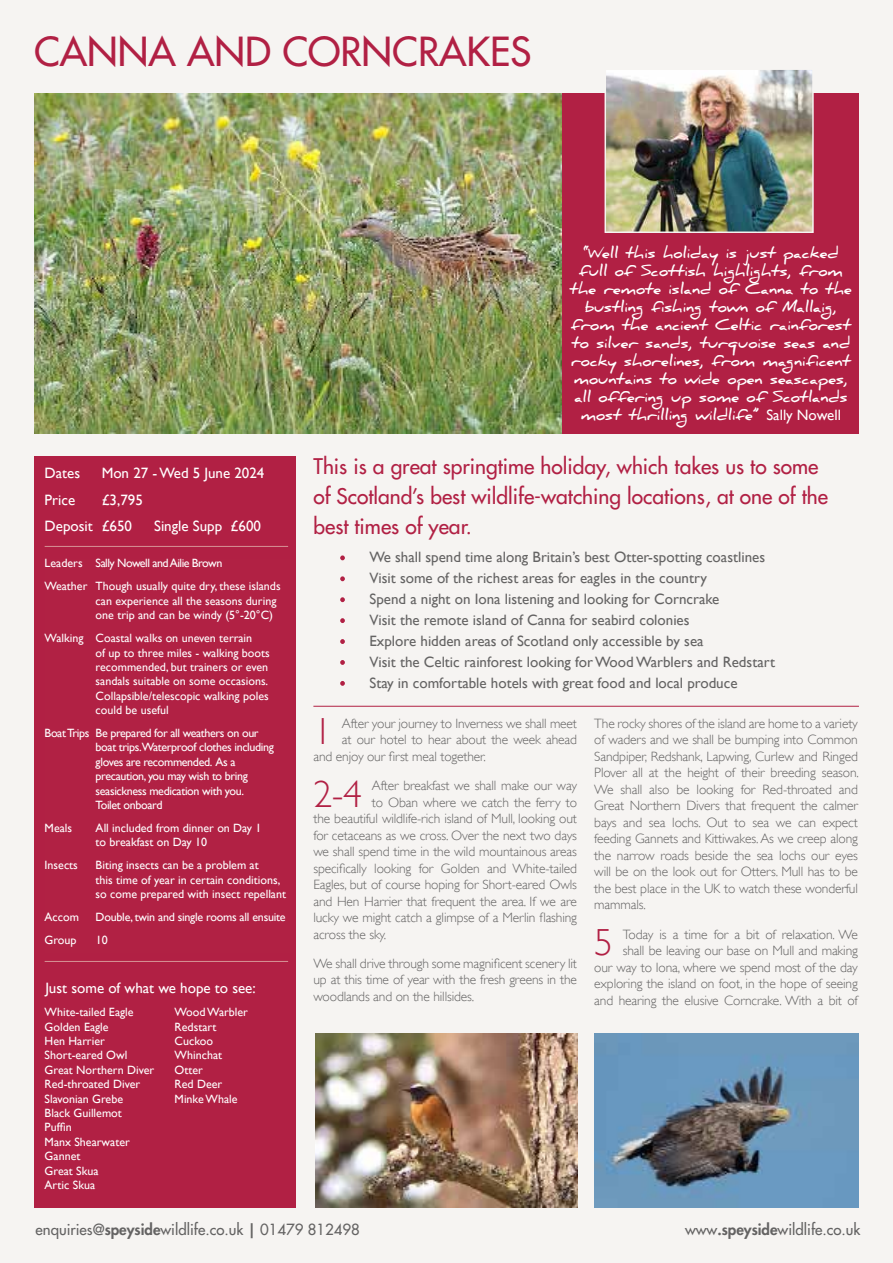
<style>
.page{position:relative;width:893px;height:1263px;background:#f6f4f2}
.page>*{position:absolute;margin:0;border:0;box-sizing:border-box;transform-origin:0 0}
.t1{font:500 39px "Futura Std";color:#b12044}
.t2{font:300 37.65px "Gill Sans";color:#b12044}
.t3{font:500 21px/30px "Futura Std";color:#b12044}
.t4{font:15px/21px "Gill Sans";color:#646363}
.t5{font:700 15px/18px "Daniel";color:#fff;text-align:center}
.t6{font:15px/26.5px "Gill Sans";color:#fff}
.t7{font:500 15px "Futura Std";color:#646363}
.t8{font:300 13.5px/16.5px "Gill Sans";letter-spacing:-.01em;color:#646363;text-align:justify}
.t9{font:12px/14.4px "Gill Sans";color:#fff}
.t10{font:12px/14.4px "Gill Sans";letter-spacing:-.03em;color:#fff}
.t11{font:12px "Gill Sans";letter-spacing:-.02em;color:#fff}
.s1{font-family:"Gill Sans";font-weight:400}
.s2{font-weight:800}
</style>
<div class="page">
<div style="left:34px;top:456px;width:262px;height:752px;background:#b12044"></div>
<img style="left:34px;top:94px;width:529px;height:340px">
<div style="left:563px;top:94px;width:296px;height:340px;background:#b12044"></div>
<hr style="left:45px;top:546px;width:243px;height:1px;background:#d69396">
<svg style="left:340px;top:681px;width:5px;height:5px"></svg>
<svg style="left:340px;top:660px;width:5px;height:5px"></svg>
<svg style="left:340px;top:639px;width:5px;height:5px"></svg>
<svg style="left:340px;top:618px;width:5px;height:5px"></svg>
<svg style="left:340px;top:597px;width:5px;height:5px"></svg>
<svg style="left:340px;top:576px;width:5px;height:5px"></svg>
<svg style="left:340px;top:555px;width:5px;height:5px"></svg>
<hr style="left:313px;top:706px;width:546px;height:1px;background:#b12044">
<hr style="left:45px;top:961px;width:243px;height:1px;background:#d69396">
<img style="left:607px;top:70px;width:205px;height:161px">
<div style="left:605px;top:68px;width:209px;height:165px;border:1px solid #f6f4f2"></div>
<img style="left:316px;top:1033px;width:261px;height:175px">
<img style="left:595px;top:1033px;width:263px;height:175px">
<h1 class="t1" style="left:34px;top:27px;width:499px">CANNA AND CORNCRAKES</h1>
<p class="t5" style="left:570px;top:244px;width:283px">“Well this holiday is just packed full of Scottish highlights, from the remote island of Canna to the bustling fishing town of Mallaig, from the ancient Celtic rainforest to silver sands, turquoise seas and rocky shorelines, from magnificent mountains to wide open seascapes, all offering up some of Scotlands most thrilling wildlife” <span class="s1">Sally Nowell</span></p>
<p class="t6" style="left:45px;top:460px;width:37px">Dates</p>
<p class="t6" style="left:102px;top:460px;width:164px">Mon 27 - Wed 5 June 2024</p>
<p class="t6" style="left:45px;top:487px;width:32px">Price</p>
<p class="t6" style="left:45px;top:487px;width:100px;text-indent:57px">£3,795<br>Deposit £650</p>
<p class="t6" style="left:154px;top:513px;width:108px">Single Supp £600</p>
<p class="t9" style="left:45px;top:552px;width:237px;line-height:23px">Leaders Sally Nowell and Ailie Brown<br>Weather Though usually quite dry, these islands</p>
<p class="t9" style="left:96px;top:594px;width:182px">can experience all the seasons during one trip and can be windy (5°-20°C)</p>
<p class="t9" style="left:96px;top:631px;width:176px;text-indent:-51px">Walking Coastal walks on uneven terrain<br>of up to three miles - walking boots recommended, but trainers or even sandals suitable on some occasions.<br>Collapsible/telescopic walking poles could be useful</p>
<p class="t10" style="left:96px;top:726px;width:180px;text-indent:-51px">Boat Trips Be prepared for all weathers on our boat trips.Waterproof clothes including gloves are recommended. As a precaution, you may wish to bring seasickness medication with you.<br>Toilet onboard</p>
<p class="t9" style="left:45px;top:821px;width:29px">Meals</p>
<p class="t9" style="left:96px;top:821px;width:167px">All included from dinner on Day 1 to breakfast on Day 10</p>
<p class="t9" style="left:45px;top:858px;width:35px">Insects</p>
<p class="t9" style="left:96px;top:858px;width:192px">Biting insects can be a problem at<br>this time of year in certain conditions, so come prepared with insect repellant</p>
<p class="t9" style="left:45px;top:910px;width:36px">Accom</p>
<p class="t11" style="left:96px;top:910px;width:192px">Double, twin and single rooms all ensuite</p>
<p class="t9" style="left:45px;top:933px;width:33px">Group</p>
<p class="t9" style="left:96px;top:933px;width:13px">10</p>
<p class="t6" style="left:45px;top:975px;width:212px">Just some of what we hope to see:</p>
<p class="t9" style="left:45px;top:1005px;width:111px">White-tailed Eagle<br>Golden Eagle<br>Hen Harrier<br>Short-eared Owl<br>Great Northern Diver<br>Red-throated Diver<br>Slavonian Grebe<br>Black Guillemot<br>Puffin<br>Manx Shearwater<br>Gannet<br>Great Skua<br>Artic Skua</p>
<p class="t9" style="left:175px;top:1005px;width:75px">Wood Warbler<br>Redstart<br>Cuckoo<br>Whinchat<br>Otter<br>Red Deer<br>Minke Whale</p>
<h3 class="t3" style="left:313px;top:451px;width:516px">This is a great springtime holiday, which takes us to some of Scotland’s best wildlife-watching locations, at one of the best times of year.</h3>
<p class="t4" style="left:369px;top:546px;width:407px">We shall spend time along Britain’s best Otter-spotting coastlines Visit some of the richest areas for eagles in the country<br>Spend a night on Iona listening and looking for Corncrake<br>Visit the remote island of Canna for seabird colonies<br>Explore hidden areas of Scotland only accessible by sea<br>Visit the Celtic rainforest looking for Wood Warblers and Redstart Stay in comfortable hotels with great food and local produce</p>
<h2 class="t2" style="left:313px;top:710px;width:20px">1</h2>
<p class="t8" style="left:342px;top:715px;width:237px">After your journey to Inverness we shall meet</p>
<p class="t8" style="left:342px;top:731px;width:237px">at our hotel to hear about the week ahead</p>
<p class="t8" style="left:313px;top:748px;width:174px">and enjoy our first meal together.</p>
<h2 class="t2" style="left:313px;top:772px;width:50px">2-4</h2>
<p class="t8" style="left:372px;top:777px;width:207px">After breakfast we shall make our way</p>
<p class="t8" style="left:372px;top:794px;width:207px">to Oban where we catch the ferry to</p>
<p class="t8" style="left:313px;top:810px;width:265px">the beautiful wildlife-rich island of Mull, looking out</p>
<p class="t8" style="left:313px;top:827px;width:265px">for cetaceans as we cross. Over the next two days</p>
<p class="t8" style="left:313px;top:843px;width:265px">we shall spend time in the wild mountainous areas</p>
<p class="t8" style="left:313px;top:860px;width:265px">specifically looking for Golden and White-tailed</p>
<p class="t8" style="left:313px;top:876px;width:265px">Eagles, but of course hoping for Short-eared Owls</p>
<p class="t8" style="left:313px;top:893px;width:265px">and Hen Harrier that frequent the area. If we are</p>
<p class="t8" style="left:313px;top:909px;width:265px">lucky we might catch a glimpse of a Merlin flashing</p>
<p class="t8" style="left:313px;top:926px;width:74px">across the sky.</p>
<p class="t8" style="left:313px;top:955px;width:265px">We shall drive through some magnificent scenery lit up at this time of year with the fresh greens in the woodlands and on the hillsides.</p>
<p class="t8" style="left:594px;top:715px;width:266px">The rocky shores of the island are home to a variety of waders and we shall be bumping into Common Sandpiper, Redshank, Lapwing, Curlew and Ringed Plover all at the height of their breeding season.<br>We shall also be looking for Red-throated and Great Northern Divers that frequent the calmer bays and sea lochs. Out to sea we can expect feeding Gannets and Kittiwakes. As we creep along the narrow roads beside the sea lochs our eyes will be on the look out for Otters. Mull has to be the best place in the UK to watch these wonderful mammals.</p>
<h2 class="t2" style="left:594px;top:921px;width:20px">5</h2>
<p class="t8" style="left:594px;top:926px;width:265px;text-align:right">Today is a time for a bit of relaxation. We<br>shall be leaving our base on Mull and making<br>our way to Iona, where we spend most of the day exploring the island on foot, in the hope of seeing and hearing the elusive Corncrake. With a bit of</p>
<p class="t7" style="left:36px;top:1220px;width:326px">enquiries@<span class="s2">speyside</span>wildlife.co.uk <span class="s2">|</span> 01479 812498</p>
<p class="t7" style="left:685px;top:1220px;width:177px">www<span class="s2">.speyside</span>wildlife.co.uk</p>
</div>
